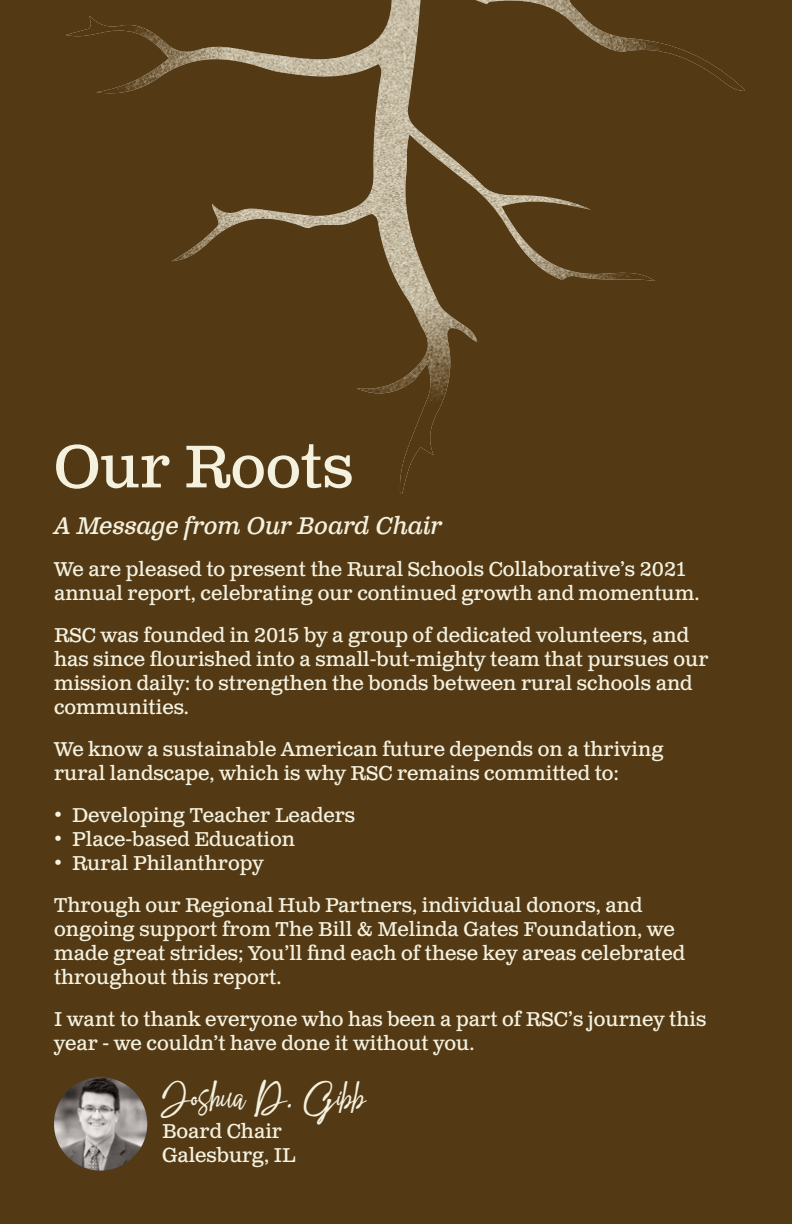
<style>
.page{position:relative;width:792px;height:1224px;background:#fff}
.page>*{position:absolute;margin:0;border:0;box-sizing:border-box;transform-origin:0 0}
.t1{font:60px "Clarendon Text Pro";color:#f4f1df}
.t2{font:32px "Beatles Culture";color:#f4f1df}
.t3{font:italic 24px "Clarendon Text Pro";letter-spacing:-.02em;color:#f4f1df}
.t4{font:20px/24px "Clarendon Text Pro";color:#f4f1df}
</style>
<div class="page">
<div style="left:0;top:494px;width:792px;height:730px;background:#533914"></div>
<div style="left:0;top:0;width:792px;height:494px;background:#533914"></div>
<svg style="left:66px;top:0;width:679px;height:494px;background:#59401c"></svg>
<svg style="left:54px;top:1077px;width:93px;height:94px;background:#928d8b"></svg>
<p class="t1" style="left:54px;top:430px;width:301px">Our Roots</p>
<p class="t3" style="left:54px;top:511px;width:390px">A Message from Our Board Chair</p>
<p class="t4" style="left:54px;top:558px;width:647px">We are pleased to present the Rural Schools Collaborative’s 2021 annual report, celebrating our continued growth and momentum.</p>
<p class="t4" style="left:54px;top:624px;width:656px">RSC was founded in 2015 by a group of dedicated volunteers, and has since flourished into a small-but-mighty team that pursues our mission daily: to strengthen the bonds between rural schools and communities.</p>
<p class="t4" style="left:54px;top:738px;width:611px">We know a sustainable American future depends on a thriving rural landscape, which is why RSC remains committed to:</p>
<p class="t4" style="left:54px;top:804px;width:303px">• Developing Teacher Leaders</p>
<p class="t4" style="left:54px;top:828px;width:243px">• Place-based Education</p>
<p class="t4" style="left:54px;top:852px;width:211px">• Rural Philanthropy</p>
<p class="t4" style="left:54px;top:894px;width:633px">Through our Regional Hub Partners, individual donors, and ongoing support from The Bill &amp; Melinda Gates Foundation, we made great strides; You’ll find each of these key areas celebrated throughout this report.</p>
<p class="t4" style="left:54px;top:1008px;width:654px">I want to thank everyone who has been a part of RSC’s journey this year - we couldn’t have done it without you.</p>
<p class="t2" style="left:162px;top:1073px;width:206px">Joshua D. Gibb</p>
<p class="t4" style="left:162px;top:1120px;width:135px">Board Chair<br>Galesburg, IL</p>
</div>
